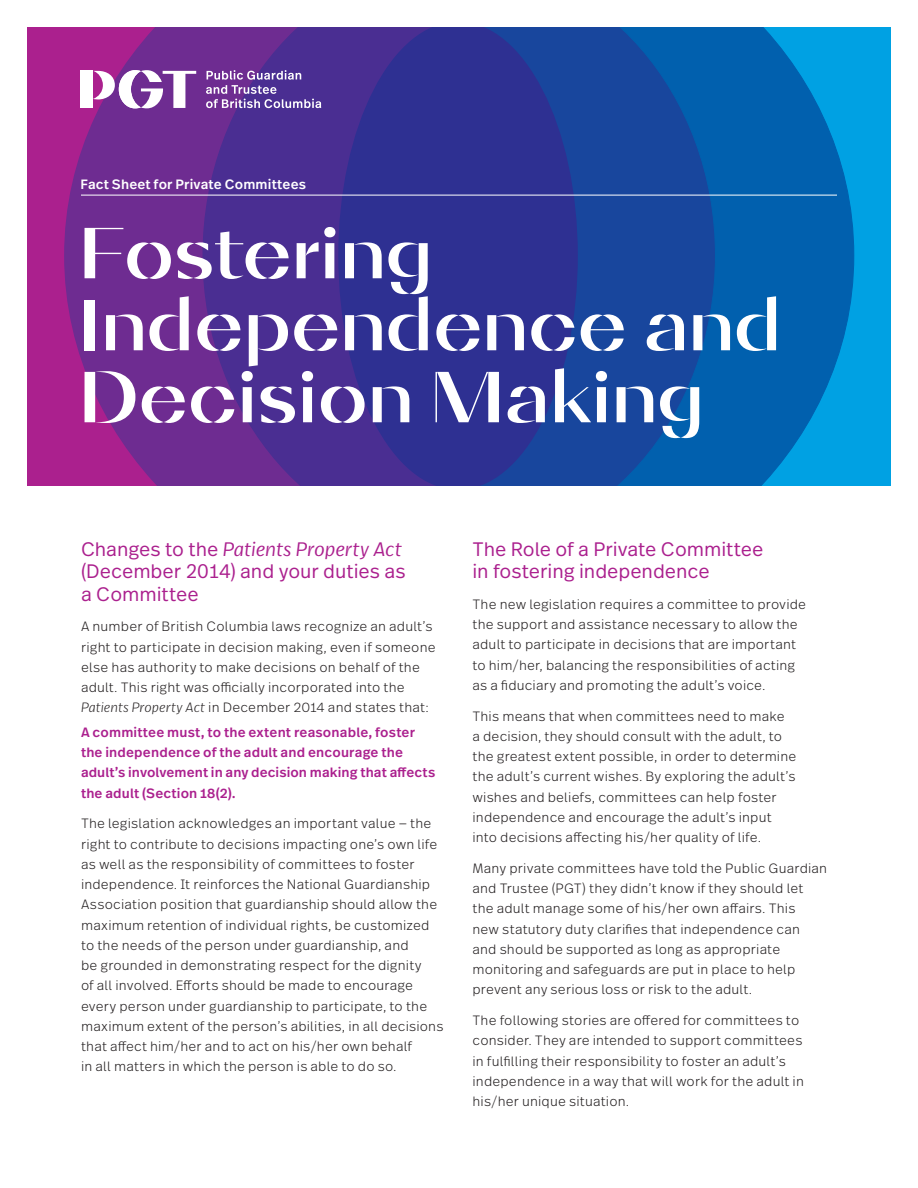
<style>
.page{position:relative;width:918px;height:1188px;background:#fff}
.page>*{position:absolute;margin:0;border:0;box-sizing:border-box;transform-origin:0 0}
.H1___Medium{font:700 72px/72px "Diagram Display";color:#fff}
.t1{font:300 19.5px/22.5px "Real Text Pro";letter-spacing:-.005em;color:#ab208e}
.Body{font:300 13.5px/20.2px "Real Text Pro";letter-spacing:.01em;color:#231f20}
.Body_-_less_space_af{font:300 13.5px/20.2px "Real Text Pro";letter-spacing:.01em;color:#231f20}
.Body-2{font:500 13.5px/20.2px "Real Text Pro";letter-spacing:.01em;color:#ab208e}
.t2{font:500 13.5px "Real Text Pro";letter-spacing:.01em;color:#fff}
.s1{font-style:italic}
</style>
<div class="page">
<div style="left:465px;top:27px;width:426px;height:408px;background:#00a1e3"></div>
<svg style="left:715px;top:27px;width:139px;height:459px;background:#006db8"></svg>
<svg style="left:578px;top:27px;width:137px;height:459px;background:#134ba0"></svg>
<div style="left:27px;top:27px;width:443px;height:459px;background:#ab208e"></div>
<svg style="left:64px;top:27px;width:138px;height:459px;fill:#6e2c91"></svg>
<svg style="left:202px;top:27px;width:136px;height:459px;background:#512d91"></svg>
<svg style="left:338px;top:27px;width:240px;height:459px;background:#2f3293"></svg>
<svg style="left:206px;top:70px;width:115px;height:38px;background:#7a59a8"></svg>
<div style="left:81px;top:71px;width:12px;height:37px;background:#fff"></div>
<svg style="left:93px;top:70px;width:103px;height:38px;background:#b286c0"></svg>
<hr style="left:81px;top:195px;width:756px;height:1px;background:#fff">
<h4 class="t2" style="left:80px;top:175px;width:227px">Fact Sheet for Private Committees</h4>
<p class="H1___Medium" style="left:78px;top:216px;width:706px">Fostering<br>Independence and<br>Decision Making</p>
<h3 class="t1" style="left:81px;top:537px;width:326px">Changes to the <span class="s1">Patients Property Act </span>(December 2014) and your duties as a Committee</h3>
<p class="Body_-_less_space_af" style="left:81px;top:616px;width:356px">A number of British Columbia laws recognize an adult’s right to participate in decision making, even if someone else has authority to make decisions on behalf of the adult. This right was officially incorporated into the <span class="s1">Patients Property Act</span> in December 2014 and states that:</p>
<p class="Body-2" style="left:81px;top:722px;width:356px">A committee must, to the extent reasonable, foster the independence of the adult and encourage the adult’s involvement in any decision making that affects the adult (Section 18(2).</p>
<p class="Body" style="left:81px;top:813px;width:364px">The legislation acknowledges an important value — the right to contribute to decisions impacting one’s own life as well as the responsibility of committees to foster independence. It reinforces the National Guardianship Association position that guardianship should allow the maximum retention of individual rights, be customized to the needs of the person under guardianship, and<br>be grounded in demonstrating respect for the dignity<br>of all involved. Efforts should be made to encourage every person under guardianship to participate, to the maximum extent of the person’s abilities, in all decisions that affect him/her and to act on his/her own behalf<br>in all matters in which the person is able to do so.</p>
<h3 class="t1" style="left:472px;top:537px;width:293px">The Role of a Private Committee in fostering independence</h3>
<p class="Body" style="left:472px;top:593px;width:335px">The new legislation requires a committee to provide the support and assistance necessary to allow the adult to participate in decisions that are important to him/her, balancing the responsibilities of acting as a fiduciary and promoting the adult’s voice.</p>
<p class="Body" style="left:472px;top:705px;width:325px">This means that when committees need to make<br>a decision, they should consult with the adult, to the greatest extent possible, in order to determine the adult’s current wishes. By exploring the adult’s wishes and beliefs, committees can help foster independence and encourage the adult’s input into decisions affecting his/her quality of life.</p>
<p class="Body" style="left:472px;top:857px;width:356px">Many private committees have told the Public Guardian and Trustee (PGT) they didn’t know if they should let the adult manage some of his/her own affairs. This<br>new statutory duty clarifies that independence can and should be supported as long as appropriate monitoring and safeguards are put in place to help prevent any serious loss or risk to the adult.</p>
<p class="Body" style="left:472px;top:1010px;width:333px">The following stories are offered for committees to consider. They are intended to support committees in fulfilling their responsibility to foster an adult’s independence in a way that will work for the adult in his/her unique situation.</p>
</div>
